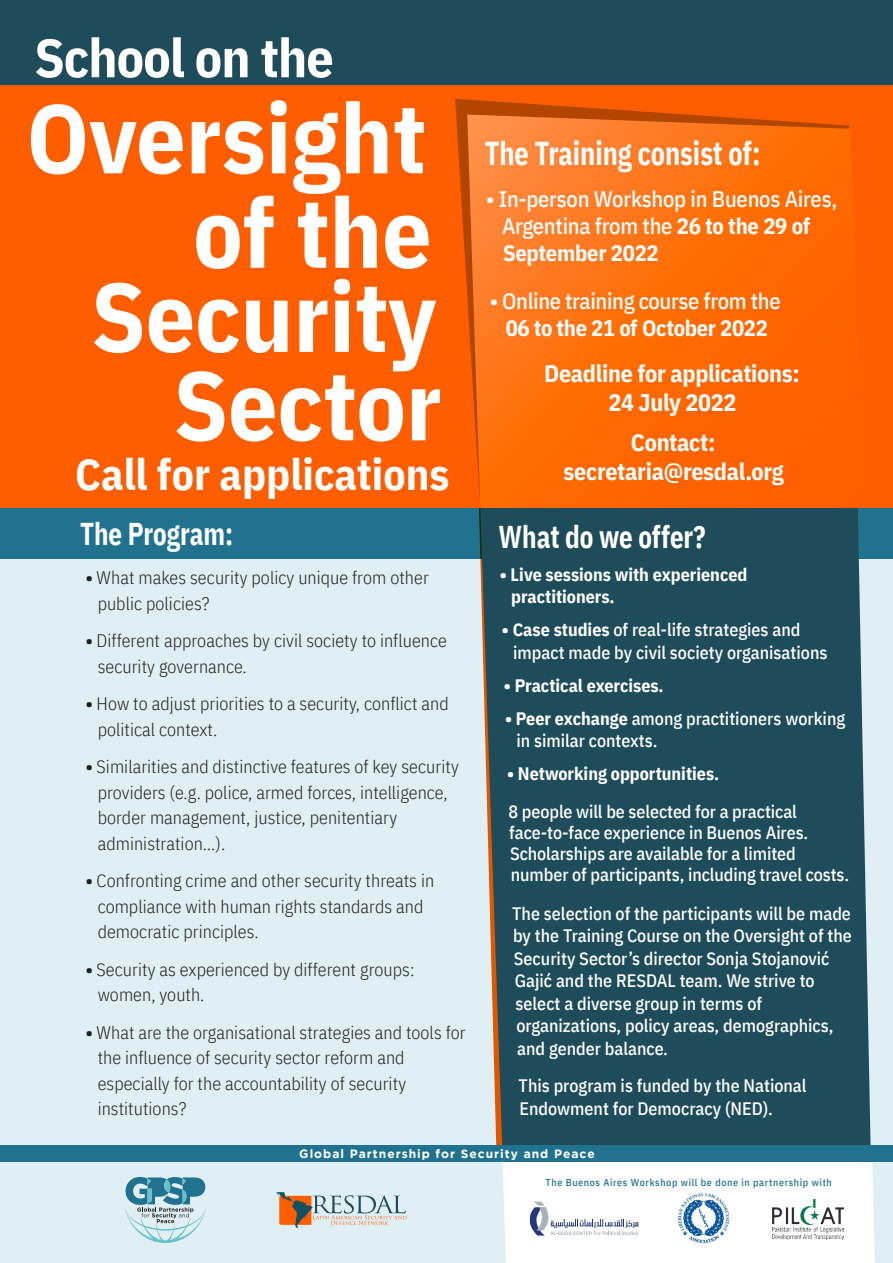
<style>
.page{position:relative;width:893px;height:1263px;background:#dfeff3}
.page>*{position:absolute;margin:0;border:0;box-sizing:border-box;transform-origin:0 0}
.t1{font:700 97.5px/94.5px "IBM Plex Sans Cond";color:#fff;text-align:right}
.t2{font:700 54px "IBM Plex Sans Cond";letter-spacing:-.015em;color:#fff}
.t3{font:700 43.95px "IBM Plex Sans Cond";color:#fff}
.t4{font:700 33px "IBM Plex Sans Cond";color:#fff;scale:.85 1}
.t5{font:700 31.5px "IBM Plex Sans Cond";color:#fff;scale:.85 1}
.t6{font:700 24px/28.5px "IBM Plex Sans Cond";letter-spacing:-.015em;color:#fff;text-align:center}
.t7{font:500 22.5px/27px "IBM Plex Sans Cond";letter-spacing:-.01em;color:#fff}
.t8{font:700 22.5px "IBM Plex Sans Cond";letter-spacing:-.015em;color:#fff}
.t9{font:300 18px/25.5px "IBM Plex Sans Cond";letter-spacing:.005em;color:#231f20}
.t10{font:500 18px/22.5px "IBM Plex Sans Cond";color:#fff}
.t11{font:700 18px/22.5px "IBM Plex Sans Cond";color:#fff}
.t12{font:700 12px "Gotham";letter-spacing:.085em;color:#fff}
.t13{font:500 10.05px "IBM Plex Sans Cond";letter-spacing:.065em;color:#20728e}
.s1{font-weight:700}
</style>
<div class="page">
<div style="left:0;top:501px;width:893px;height:58px;background:#20728e"></div>
<div style="left:0;top:0;width:893px;height:101px;background:#1e4c5a"></div>
<div style="left:480px;top:508px;width:391px;height:637px;background:#1e4c5a"></div>
<div style="left:0;top:85px;width:893px;height:423px;background:#ff5e00"></div>
<svg style="left:455px;top:99px;width:237px;height:191px"></svg>
<svg style="left:467px;top:115px;width:385px;height:393px"></svg>
<svg style="left:276px;top:1192px;width:131px;height:36px"></svg>
<svg style="left:124px;top:1177px;width:82px;height:66px"></svg>
<div style="left:0;top:1145px;width:893px;height:16px;background:#20728e"></div>
<svg style="left:502px;top:1161px;width:373px;height:102px;background:#f1f4f6"></svg>
<div style="left:528px;top:1200px;width:112px;height:37px;border:1px solid #fff"></div>
<h2 class="t2" style="left:35px;top:15px;width:301px">School on the</h2>
<h1 class="t1" style="left:27px;top:83px;width:407px">Oversight of the</h1>
<h1 class="t1" style="left:91px;top:265px;width:352px;line-height:88.5px">Security<br>Sector</h1>
<h3 class="t3" style="left:75px;top:440px;width:376px">Call for applications</h3>
<h3 class="t5" style="left:80px;top:509px;width:182px">The Program:</h3>
<p class="t9" style="left:98px;top:564px;width:333px;text-indent:-12px"><span class="s1">•</span> What makes security policy unique from other public policies?</p>
<p class="t9" style="left:98px;top:627px;width:351px;text-indent:-12px"><span class="s1">•</span> Different approaches by civil society to influence security governance.</p>
<p class="t9" style="left:98px;top:690px;width:352px;text-indent:-12px"><span class="s1">•</span> How to adjust priorities to a security, conflict and political context.</p>
<p class="t9" style="left:98px;top:753px;width:363px;text-indent:-12px"><span class="s1">•</span> Similarities and distinctive features of key security providers (e.g. police, armed forces, intelligence, border management, justice, penitentiary administration…).</p>
<p class="t9" style="left:98px;top:867px;width:338px;text-indent:-12px"><span class="s1">•</span> Confronting crime and other security threats in compliance with human rights standards and democratic principles.</p>
<p class="t9" style="left:98px;top:955px;width:318px;text-indent:-12px"><span class="s1">•</span> Security as experienced by different groups: women, youth.</p>
<p class="t9" style="left:98px;top:1018px;width:369px;text-indent:-12px"><span class="s1">•</span> What are the organisational strategies and tools for the influence of security sector reform and especially for the accountability of security institutions?</p>
<h3 class="t4" style="left:485px;top:127px;width:326px">The Training consist of:</h3>
<p class="t7" style="left:502px;top:183px;width:337px;text-indent:-16px">• In-person Workshop in Buenos Aires,<br>Argentina from the <span class="s1">26 to the 29 of<br>September 2022</span></p>
<p class="t7" style="left:490px;top:285px;width:292px">• Online training course from the</p>
<p class="t8" style="left:506px;top:310px;width:264px">06 to the 21 of October 2022</p>
<h3 class="t6" style="left:544px;top:357px;width:257px">Deadline for applications:<br>24 July 2022</h3>
<h3 class="t6" style="left:564px;top:426px;width:222px">Contact: secretaria@resdal.org</h3>
<h3 class="t5" style="left:499px;top:511px;width:245px">What do we offer?</h3>
<p class="t11" style="left:511px;top:561px;width:238px;text-indent:-11px">• Live sessions with experienced practitioners.</p>
<p class="t10" style="left:513px;top:617px;width:316px;text-indent:-11px"><span class="s1">• Case studies</span> of real-life strategies and impact made by civil society organisations</p>
<p class="t11" style="left:504px;top:672px;width:161px">• Practical exercises.</p>
<p class="t10" style="left:516px;top:705px;width:330px;text-indent:-11px"><span class="s1">• Peer exchange</span> among practitioners working in similar contexts.</p>
<p class="t11" style="left:507px;top:761px;width:214px">• Networking opportunities.</p>
<p class="t10" style="left:508px;top:799px;width:342px;line-height:21px">8 people will be selected for a practical face-to-face experience in Buenos Aires.<br>Scholarships are available for a limited number of participants, including travel costs.</p>
<p class="t10" style="left:512px;top:900px;width:341px">The selection of the participants will be made by the Training Course on the Oversight of the Security Sector’s director Sonja Stojanović Gajić and the RESDAL team. We strive to select a diverse group in terms of organizations, policy areas, demographics, and gender balance.</p>
<p class="t10" style="left:519px;top:1073px;width:289px">This program is funded by the National<br>Endowment for Democracy (NED).</p>
<p class="t12" style="left:299px;top:1147px;width:297px">Global Partnership for Security and Peace</p>
<p class="t13" style="left:546px;top:1174px;width:288px">The Buenos Aires Workshop will be done in partnership with</p>
</div>
